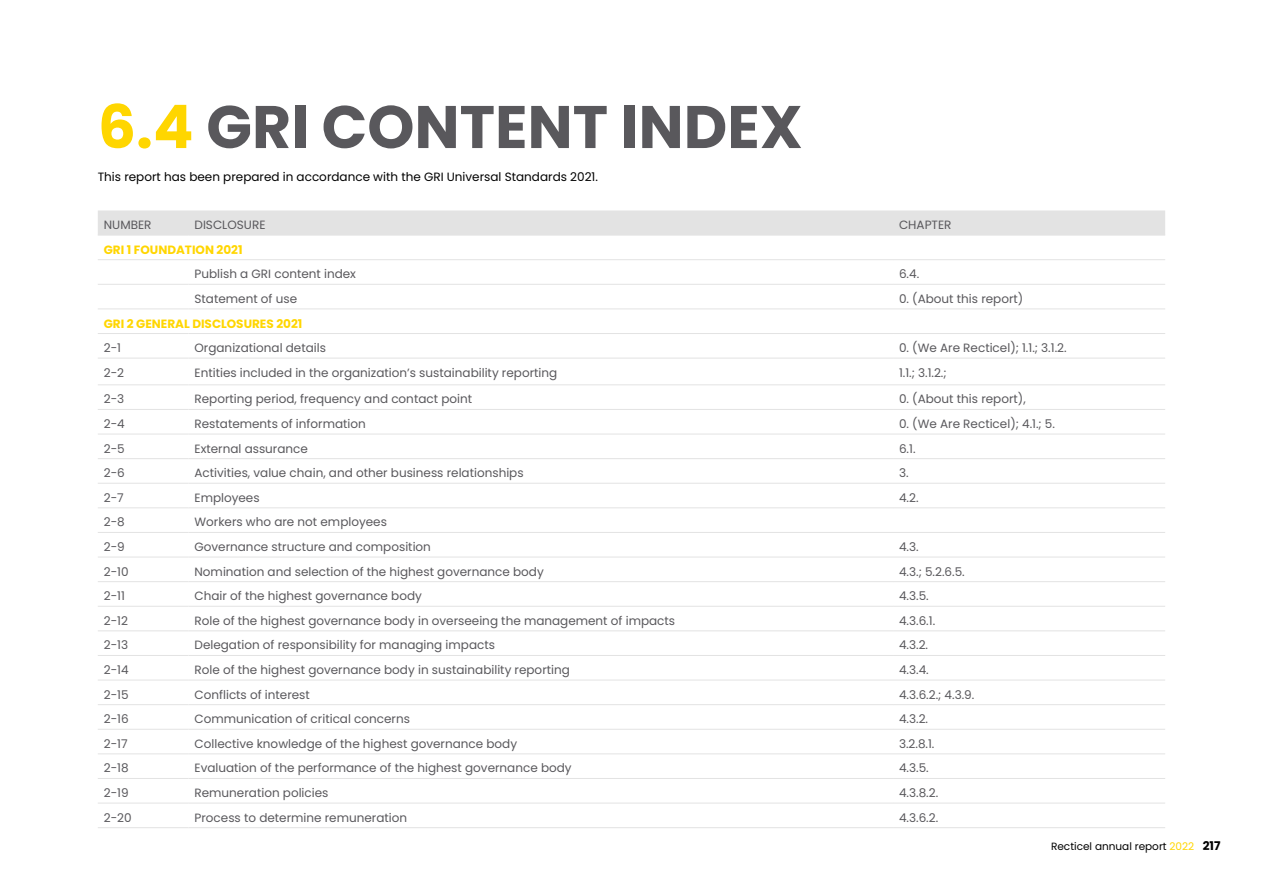
<style>
.page{position:relative;width:1263px;height:893px;background:#fff}
.page>*{position:absolute;margin:0;border:0;box-sizing:border-box;transform-origin:0 0}
.t1{font:700 60px "Poppins";color:#59585c}
.t2{font:12px "Poppins";color:#59585c}
.t3{font:12px "Poppins";color:#000}
.t4{font:700 12px "Poppins";color:#ffd600}
.t5{font:10.5px "Poppins";color:#000}
.s1{color:#ffd600}
.s2{font-weight:700;font-size:12px}
</style>
<div class="page">
<div style="left:98px;top:210px;width:1067px;height:25px;background:#e3e3e3"></div>
<hr style="left:98px;top:235px;width:91px;height:1px;background:#e3e3e3">
<hr style="left:189px;top:235px;width:704px;height:1px;background:#e3e3e3">
<hr style="left:893px;top:235px;width:272px;height:1px;background:#e3e3e3">
<hr style="left:98px;top:259px;width:91px;height:1px;background:#e3e3e3">
<hr style="left:189px;top:259px;width:704px;height:1px;background:#e3e3e3">
<hr style="left:893px;top:259px;width:272px;height:1px;background:#e3e3e3">
<hr style="left:98px;top:284px;width:91px;height:1px;background:#e3e3e3">
<hr style="left:189px;top:284px;width:704px;height:1px;background:#e3e3e3">
<hr style="left:893px;top:284px;width:272px;height:1px;background:#e3e3e3">
<hr style="left:98px;top:308px;width:91px;height:1px;background:#e3e3e3">
<hr style="left:189px;top:308px;width:704px;height:1px;background:#e3e3e3">
<hr style="left:893px;top:308px;width:272px;height:1px;background:#e3e3e3">
<hr style="left:98px;top:333px;width:91px;height:1px;background:#e3e3e3">
<hr style="left:189px;top:333px;width:704px;height:1px;background:#e3e3e3">
<hr style="left:893px;top:333px;width:272px;height:1px;background:#e3e3e3">
<hr style="left:98px;top:358px;width:91px;height:1px;background:#e3e3e3">
<hr style="left:189px;top:358px;width:704px;height:1px;background:#e3e3e3">
<hr style="left:893px;top:358px;width:272px;height:1px;background:#e3e3e3">
<hr style="left:98px;top:384px;width:91px;height:1px;background:#e3e3e3">
<hr style="left:189px;top:384px;width:704px;height:1px;background:#e3e3e3">
<hr style="left:893px;top:384px;width:272px;height:1px;background:#e3e3e3">
<hr style="left:98px;top:409px;width:91px;height:1px;background:#e3e3e3">
<hr style="left:189px;top:409px;width:704px;height:1px;background:#e3e3e3">
<hr style="left:893px;top:409px;width:272px;height:1px;background:#e3e3e3">
<hr style="left:98px;top:434px;width:91px;height:1px;background:#e3e3e3">
<hr style="left:189px;top:434px;width:704px;height:1px;background:#e3e3e3">
<hr style="left:893px;top:434px;width:272px;height:1px;background:#e3e3e3">
<hr style="left:98px;top:458px;width:91px;height:1px;background:#e3e3e3">
<hr style="left:189px;top:458px;width:704px;height:1px;background:#e3e3e3">
<hr style="left:893px;top:458px;width:272px;height:1px;background:#e3e3e3">
<hr style="left:98px;top:483px;width:91px;height:1px;background:#e3e3e3">
<hr style="left:189px;top:483px;width:704px;height:1px;background:#e3e3e3">
<hr style="left:893px;top:483px;width:272px;height:1px;background:#e3e3e3">
<hr style="left:98px;top:507px;width:91px;height:1px;background:#e3e3e3">
<hr style="left:189px;top:507px;width:704px;height:1px;background:#e3e3e3">
<hr style="left:893px;top:507px;width:272px;height:1px;background:#e3e3e3">
<hr style="left:98px;top:532px;width:91px;height:1px;background:#e3e3e3">
<hr style="left:189px;top:532px;width:704px;height:1px;background:#e3e3e3">
<hr style="left:893px;top:532px;width:272px;height:1px;background:#e3e3e3">
<hr style="left:98px;top:557px;width:91px;height:1px;background:#e3e3e3">
<hr style="left:189px;top:557px;width:704px;height:1px;background:#e3e3e3">
<hr style="left:893px;top:557px;width:272px;height:1px;background:#e3e3e3">
<hr style="left:98px;top:581px;width:91px;height:1px;background:#e3e3e3">
<hr style="left:189px;top:581px;width:704px;height:1px;background:#e3e3e3">
<hr style="left:893px;top:581px;width:272px;height:1px;background:#e3e3e3">
<hr style="left:98px;top:606px;width:91px;height:1px;background:#e3e3e3">
<hr style="left:189px;top:606px;width:704px;height:1px;background:#e3e3e3">
<hr style="left:893px;top:606px;width:272px;height:1px;background:#e3e3e3">
<hr style="left:98px;top:630px;width:91px;height:1px;background:#e3e3e3">
<hr style="left:189px;top:630px;width:704px;height:1px;background:#e3e3e3">
<hr style="left:893px;top:630px;width:272px;height:1px;background:#e3e3e3">
<hr style="left:98px;top:655px;width:91px;height:1px;background:#e3e3e3">
<hr style="left:189px;top:655px;width:704px;height:1px;background:#e3e3e3">
<hr style="left:893px;top:655px;width:272px;height:1px;background:#e3e3e3">
<hr style="left:98px;top:680px;width:91px;height:1px;background:#e3e3e3">
<hr style="left:189px;top:680px;width:704px;height:1px;background:#e3e3e3">
<hr style="left:893px;top:680px;width:272px;height:1px;background:#e3e3e3">
<hr style="left:98px;top:704px;width:91px;height:1px;background:#e3e3e3">
<hr style="left:189px;top:704px;width:704px;height:1px;background:#e3e3e3">
<hr style="left:893px;top:704px;width:272px;height:1px;background:#e3e3e3">
<hr style="left:98px;top:729px;width:91px;height:1px;background:#e3e3e3">
<hr style="left:189px;top:729px;width:704px;height:1px;background:#e3e3e3">
<hr style="left:893px;top:729px;width:272px;height:1px;background:#e3e3e3">
<hr style="left:98px;top:753px;width:91px;height:1px;background:#e3e3e3">
<hr style="left:189px;top:753px;width:704px;height:1px;background:#e3e3e3">
<hr style="left:893px;top:753px;width:272px;height:1px;background:#e3e3e3">
<hr style="left:98px;top:778px;width:91px;height:1px;background:#e3e3e3">
<hr style="left:189px;top:778px;width:704px;height:1px;background:#e3e3e3">
<hr style="left:893px;top:778px;width:272px;height:1px;background:#e3e3e3">
<hr style="left:98px;top:803px;width:91px;height:1px;background:#e3e3e3">
<hr style="left:189px;top:803px;width:704px;height:1px;background:#e3e3e3">
<hr style="left:893px;top:803px;width:272px;height:1px;background:#e3e3e3">
<hr style="left:98px;top:827px;width:91px;height:1px;background:#e3e3e3">
<hr style="left:189px;top:827px;width:704px;height:1px;background:#e3e3e3">
<hr style="left:893px;top:827px;width:272px;height:1px;background:#e3e3e3">
<h1 class="t1" style="left:98px;top:92px;width:706px"><span class="s1">6.4</span> GRI CONTENT INDEX</h1>
<p class="t3" style="left:98px;top:170px;width:502px">This report has been prepared in accordance with the GRI Universal Standards 2021.</p>
<p class="t2" style="left:104px;top:218px;width:49px">NUMBER</p>
<p class="t2" style="left:195px;top:218px;width:72px">DISCLOSURE</p>
<p class="t2" style="left:899px;top:218px;width:54px">CHAPTER</p>
<p class="t4" style="left:104px;top:243px;width:140px">GRI 1 FOUNDATION 2021</p>
<p class="t2" style="left:195px;top:267px;width:163px">Publish a GRI content index</p>
<p class="t2" style="left:899px;top:267px;width:22px">6.4.</p>
<p class="t2" style="left:195px;top:292px;width:104px">Statement of use</p>
<p class="t2" style="left:899px;top:292px;width:126px">0. (About this report)</p>
<p class="t4" style="left:104px;top:316px;width:200px">GRI 2 GENERAL DISCLOSURES 2021</p>
<p class="t2" style="left:104px;top:341px;width:19px">2-1</p>
<p class="t2" style="left:195px;top:341px;width:133px">Organizational details</p>
<p class="t2" style="left:899px;top:341px;width:169px">0. (We Are Recticel); 1.1.; 3.1.2.</p>
<p class="t2" style="left:104px;top:366px;width:22px">2-2</p>
<p class="t2" style="left:195px;top:366px;width:364px">Entities included in the organization’s sustainability reporting</p>
<p class="t2" style="left:899px;top:366px;width:49px">1.1.; 3.1.2.;</p>
<p class="t2" style="left:104px;top:392px;width:22px">2-3</p>
<p class="t2" style="left:195px;top:392px;width:279px">Reporting period, frequency and contact point</p>
<p class="t2" style="left:899px;top:392px;width:128px">0. (About this report),</p>
<p class="t2" style="left:104px;top:417px;width:23px">2-4</p>
<p class="t2" style="left:195px;top:417px;width:173px">Restatements of information</p>
<p class="t2" style="left:899px;top:417px;width:157px">0. (We Are Recticel); 4.1.; 5.</p>
<p class="t2" style="left:104px;top:441px;width:23px">2-5</p>
<p class="t2" style="left:195px;top:441px;width:115px">External assurance</p>
<p class="t2" style="left:899px;top:441px;width:18px">6.1.</p>
<p class="t2" style="left:104px;top:466px;width:23px">2-6</p>
<p class="t2" style="left:195px;top:466px;width:331px">Activities, value chain, and other business relationships</p>
<p class="t2" style="left:899px;top:466px;width:11px">3.</p>
<p class="t2" style="left:104px;top:491px;width:22px">2-7</p>
<p class="t2" style="left:195px;top:491px;width:67px">Employees</p>
<p class="t2" style="left:899px;top:491px;width:21px">4.2.</p>
<p class="t2" style="left:104px;top:515px;width:23px">2-8</p>
<p class="t2" style="left:195px;top:515px;width:194px">Workers who are not employees</p>
<p class="t2" style="left:104px;top:540px;width:23px">2-9</p>
<p class="t2" style="left:195px;top:540px;width:238px">Governance structure and composition</p>
<p class="t2" style="left:899px;top:540px;width:21px">4.3.</p>
<p class="t2" style="left:104px;top:564px;width:26px">2-10</p>
<p class="t2" style="left:195px;top:564px;width:351px">Nomination and selection of the highest governance body</p>
<p class="t2" style="left:899px;top:564px;width:67px">4.3.; 5.2.6.5.</p>
<p class="t2" style="left:104px;top:589px;width:23px">2-11</p>
<p class="t2" style="left:195px;top:589px;width:229px">Chair of the highest governance body</p>
<p class="t2" style="left:899px;top:589px;width:31px">4.3.5.</p>
<p class="t2" style="left:104px;top:614px;width:26px">2-12</p>
<p class="t2" style="left:195px;top:614px;width:482px">Role of the highest governance body in overseeing the management of impacts</p>
<p class="t2" style="left:899px;top:614px;width:38px">4.3.6.1.</p>
<p class="t2" style="left:104px;top:638px;width:26px">2-13</p>
<p class="t2" style="left:195px;top:638px;width:302px">Delegation of responsibility for managing impacts</p>
<p class="t2" style="left:899px;top:638px;width:31px">4.3.2.</p>
<p class="t2" style="left:104px;top:663px;width:26px">2-14</p>
<p class="t2" style="left:195px;top:663px;width:377px">Role of the highest governance body in sustainability reporting</p>
<p class="t2" style="left:899px;top:663px;width:31px">4.3.4.</p>
<p class="t2" style="left:104px;top:687px;width:26px">2-15</p>
<p class="t2" style="left:195px;top:687px;width:117px">Conflicts of interest</p>
<p class="t2" style="left:899px;top:687px;width:77px">4.3.6.2.; 4.3.9.</p>
<p class="t2" style="left:104px;top:712px;width:26px">2-16</p>
<p class="t2" style="left:195px;top:712px;width:217px">Communication of critical concerns</p>
<p class="t2" style="left:899px;top:712px;width:31px">4.3.2.</p>
<p class="t2" style="left:104px;top:737px;width:25px">2-17</p>
<p class="t2" style="left:195px;top:737px;width:324px">Collective knowledge of the highest governance body</p>
<p class="t2" style="left:899px;top:737px;width:37px">3.2.8.1.</p>
<p class="t2" style="left:104px;top:761px;width:26px">2-18</p>
<p class="t2" style="left:195px;top:761px;width:379px">Evaluation of the performance of the highest governance body</p>
<p class="t2" style="left:899px;top:761px;width:31px">4.3.5.</p>
<p class="t2" style="left:104px;top:786px;width:26px">2-19</p>
<p class="t2" style="left:195px;top:786px;width:136px">Remuneration policies</p>
<p class="t2" style="left:899px;top:786px;width:41px">4.3.8.2.</p>
<p class="t2" style="left:104px;top:810px;width:29px">2-20</p>
<p class="t2" style="left:195px;top:810px;width:214px">Process to determine remuneration</p>
<p class="t2" style="left:899px;top:810px;width:41px">4.3.6.2.</p>
<p class="t5" style="left:1051px;top:841px;width:171px">Recticel annual report <span class="s1">2022</span> <span class="s2">217</span></p>
</div>
